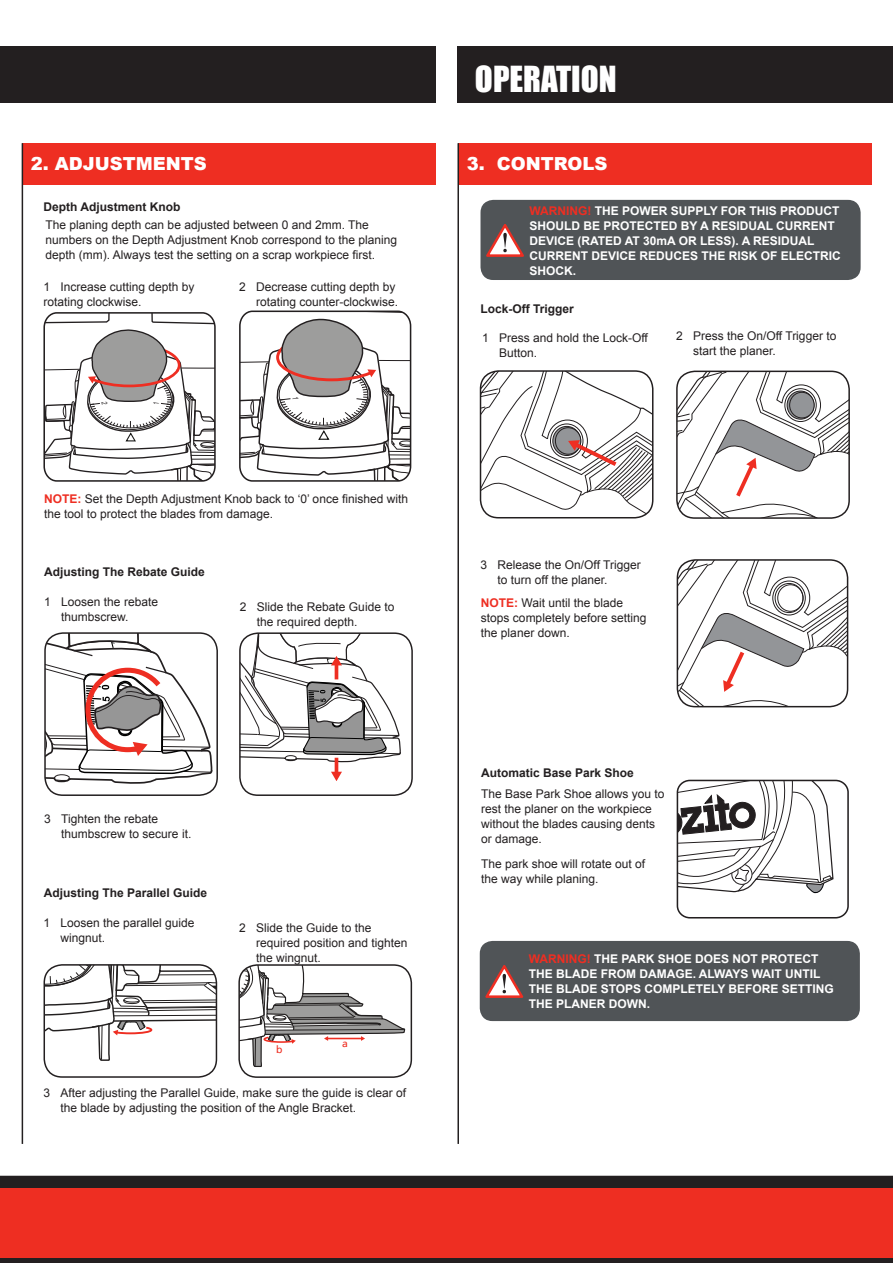
<style>
.page{position:relative;width:893px;height:1263px;background:#fff}
.page>*{position:absolute;margin:0;border:0;box-sizing:border-box;transform-origin:0 0}
.Main_Header{font:33px "Impact";color:#fff}
.Body_Text_Heads{font:900 18px "Arial";color:#fff}
.Instructions_Body_Te{font:12px/15px "Arial";color:#231f20}
.Instructions_Body_Te-2{font:700 12px/15px "Arial";color:#fff}
.Instructions_Body_Te-3{font:700 12px "Arial";color:#231f20}
.t1{font:10.5px "Frutiger LT";color:#ee2e22}
.s1{font-weight:700;color:#ee2e22}
.s2{color:#ee2e22}
</style>
<div class="page">
<svg style="left:0;top:1078px;width:893px;height:185px"></svg>
<div style="left:0;top:1188px;width:893px;height:69px;background:#ee2e22"></div>
<div style="left:0;top:46px;width:435px;height:57px;background:#231f20"></div>
<div style="left:457px;top:46px;width:436px;height:57px;background:#231f20"></div>
<div style="left:22px;top:143px;width:413px;height:41px;background:#ee2e22"></div>
<div style="left:458px;top:143px;width:413px;height:41px;background:#ee2e22"></div>
<hr style="left:22px;top:143px;width:1px;height:1001px;background:#231f20">
<hr style="left:457px;top:143px;width:2px;height:1001px;background:#231f20">
<div style="left:480px;top:200px;width:381px;height:80px;background:#505457;border-radius:13px"></div>
<svg style="left:486px;top:224px;width:38px;height:33px"></svg>
<div style="left:480px;top:941px;width:380px;height:80px;background:#505457;border-radius:13px"></div>
<svg style="left:485px;top:965px;width:38px;height:33px"></svg>
<svg style="left:677px;top:780px;width:170px;height:138px"></svg>
<div style="left:677px;top:780px;width:172px;height:138px;border:2px solid #231f20;border-radius:12px"></div>
<svg style="left:480px;top:371px;width:173px;height:147px"></svg>
<div style="left:480px;top:370px;width:173px;height:148px;border:2px solid #231f20;border-radius:18px"></div>
<svg style="left:677px;top:371px;width:172px;height:147px"></svg>
<div style="left:676px;top:371px;width:174px;height:148px;border:2px solid #231f20;border-radius:18px"></div>
<svg style="left:677px;top:560px;width:171px;height:147px"></svg>
<div style="left:677px;top:559px;width:171px;height:148px;border:2px solid #231f20;border-radius:18px"></div>
<svg style="left:240px;top:635px;width:161px;height:146px"></svg>
<div style="left:239px;top:632px;width:174px;height:164px;border:2px solid #231f20;border-radius:18px"></div>
<svg style="left:45px;top:633px;width:167px;height:162px"></svg>
<div style="left:44px;top:632px;width:174px;height:164px;border:2px solid #231f20;border-radius:18px"></div>
<svg style="left:241px;top:965px;width:165px;height:105px"></svg>
<div style="left:238px;top:964px;width:174px;height:114px;border:2px solid #231f20;border-radius:18px"></div>
<svg style="left:44px;top:965px;width:172px;height:96px"></svg>
<div style="left:44px;top:964px;width:173px;height:114px;border:2px solid #231f20;border-radius:18px"></div>
<svg style="left:43px;top:312px;width:173px;height:170px"></svg>
<svg style="left:239px;top:310px;width:173px;height:172px"></svg>
<p class="Main_Header" style="left:475px;top:54px;width:143px">OPERATION</p>
<p class="Body_Text_Heads" style="left:31px;top:151px;width:177px">2. ADJUSTMENTS</p>
<p class="Body_Text_Heads" style="left:467px;top:151px;width:142px">3. CONTROLS</p>
<p class="Instructions_Body_Te-3" style="left:44px;top:198px;width:138px">Depth Adjustment Knob</p>
<p class="Instructions_Body_Te" style="left:46px;top:217px;width:353px">The planing depth can be adjusted between 0 and 2mm. The numbers on the Depth Adjustment Knob correspond to the planing depth (mm). Always test the setting on a scrap workpiece first.</p>
<p class="Instructions_Body_Te" style="left:43px;top:279px;width:153px">1 Increase cutting depth by rotating clockwise.</p>
<p class="Instructions_Body_Te" style="left:239px;top:279px;width:161px;text-align:right">2 Decrease cutting depth by rotating counter-clockwise.</p>
<p class="Instructions_Body_Te" style="left:44px;top:491px;width:365px"><span class="s1">NOTE:</span> Set the Depth Adjustment Knob back to ‘0’ once finished with the tool to protect the blades from damage.</p>
<p class="Instructions_Body_Te-3" style="left:44px;top:563px;width:162px">Adjusting The Rebate Guide</p>
<p class="Instructions_Body_Te" style="left:61px;top:594px;width:98px;text-indent:-17px">1 Loosen the rebate thumbscrew.</p>
<p class="Instructions_Body_Te" style="left:257px;top:599px;width:139px;text-indent:-17px">2 Slide the Rebate Guide to the required depth.</p>
<p class="Instructions_Body_Te" style="left:61px;top:811px;width:132px;text-indent:-17px">3 Tighten the rebate thumbscrew to secure it.</p>
<p class="Instructions_Body_Te-3" style="left:44px;top:885px;width:165px">Adjusting The Parallel Guide</p>
<p class="Instructions_Body_Te" style="left:61px;top:915px;width:136px;text-indent:-17px">1 Loosen the parallel guide wingnut.</p>
<p class="Instructions_Body_Te" style="left:256px;top:920px;width:153px;text-indent:-17px">2 Slide the Guide to the required position and tighten the wingnut.</p>
<p class="t1" style="left:276px;top:1043px;width:8px">b</p>
<p class="t1" style="left:342px;top:1037px;width:7px">a</p>
<p class="Instructions_Body_Te" style="left:61px;top:1086px;width:347px;text-indent:-17px">3 After adjusting the Parallel Guide, make sure the guide is clear of the blade by adjusting the position of the Angle Bracket.</p>
<p class="Instructions_Body_Te-2" style="left:529px;top:204px;width:313px"><span class="s2">WARNING!</span> THE POWER SUPPLY FOR THIS PRODUCT SHOULD BE PROTECTED BY A RESIDUAL CURRENT DEVICE (RATED AT 30mA OR LESS). A RESIDUAL CURRENT DEVICE REDUCES THE RISK OF ELECTRIC SHOCK.</p>
<p class="Instructions_Body_Te-3" style="left:480px;top:301px;width:95px">Lock-Off Trigger</p>
<p class="Instructions_Body_Te" style="left:499px;top:330px;width:150px;text-indent:-17px">1 Press and hold the Lock-Off<br>Button.</p>
<p class="Instructions_Body_Te" style="left:693px;top:329px;width:145px;text-indent:-17px">2 Press the On/Off Trigger to start the planer.</p>
<p class="Instructions_Body_Te" style="left:497px;top:557px;width:145px;text-indent:-17px">3 Release the On/Off Trigger to turn off the planer.</p>
<p class="Instructions_Body_Te" style="left:481px;top:595px;width:167px"><span class="s1">NOTE:</span> Wait until the blade stops completely before setting the planer down.</p>
<p class="Instructions_Body_Te-3" style="left:481px;top:764px;width:154px">Automatic Base Park Shoe</p>
<p class="Instructions_Body_Te" style="left:481px;top:786px;width:185px">The Base Park Shoe allows you to rest the planer on the workpiece without the blades causing dents or damage.</p>
<p class="Instructions_Body_Te" style="left:481px;top:857px;width:166px">The park shoe will rotate out of the way while planing.</p>
<p class="Instructions_Body_Te-2" style="left:529px;top:952px;width:307px"><span class="s2">WARNING!</span> THE PARK SHOE DOES NOT PROTECT THE BLADE FROM DAMAGE. ALWAYS WAIT UNTIL THE BLADE STOPS COMPLETELY BEFORE SETTING THE PLANER DOWN.</p>
</div>
